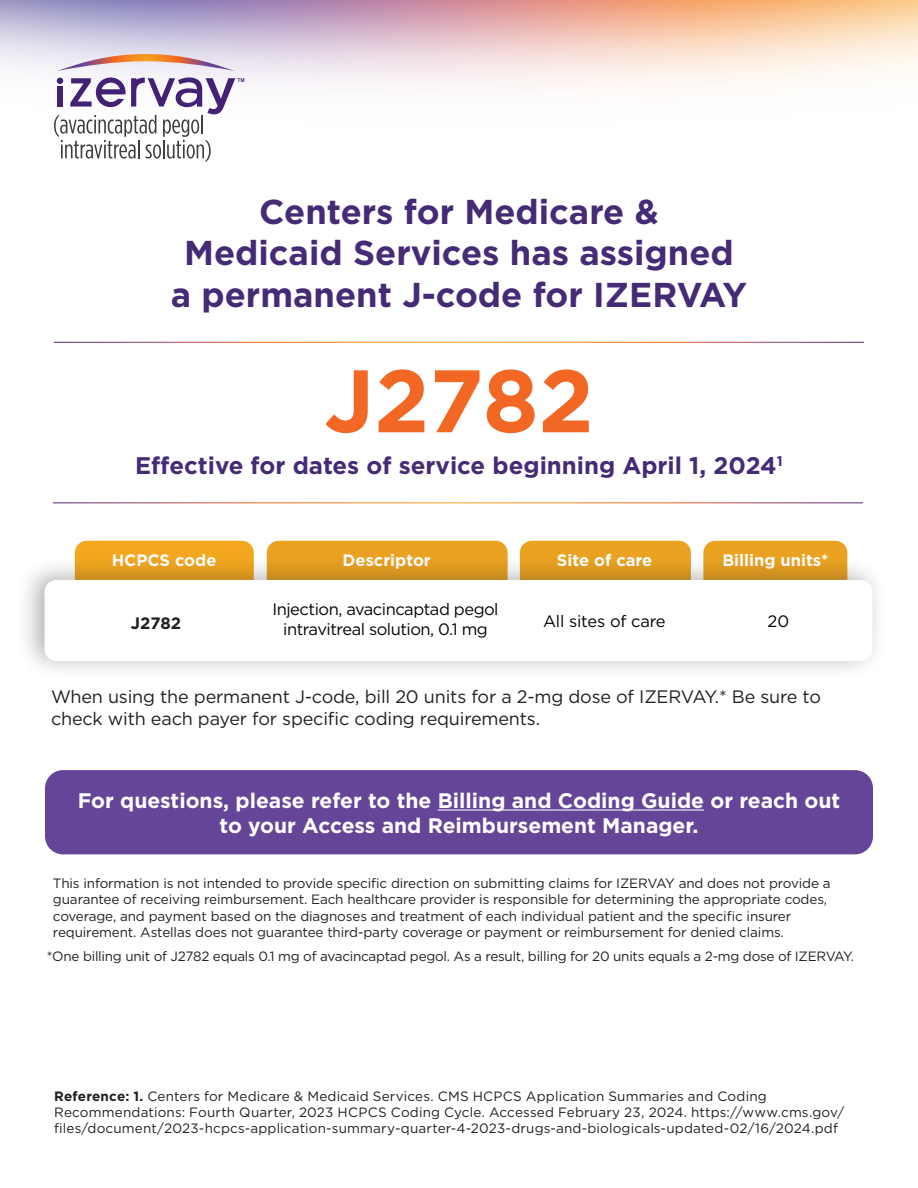
<style>
.page{position:relative;width:918px;height:1188px;background:#fff}
.page>*{position:absolute;margin:0;border:0;box-sizing:border-box;transform-origin:0 0}
.t1{font:700 88.5px "Gotham";color:#f16723}
.t2{font:700 34.5px/41.4px "Gotham";color:#452b76;text-align:center}
.t3{font:700 24px "Gotham";color:#452b76}
.t4{font:700 21px/25.2px "Gotham";color:#fff;text-align:center}
.t5{font:18px/21.6px "Gotham";letter-spacing:-.01em;color:#231f20}
.t6{font:16.5px "Gotham";letter-spacing:-.03em;color:#040503}
.t7{font:700 16.5px "Gotham";color:#fff}
.t8{font:16.5px "Gotham";letter-spacing:-.01em;color:#040503}
.t9{font:700 16.5px "Gotham";letter-spacing:-.005em;color:#231f20}
.t10{font:13.5px/16.2px "Gotham";letter-spacing:-.01em;color:#231f20}
.t11{font:13.5px/16.2px "Gotham";letter-spacing:.01em;color:#231f20}
.s1{font-weight:700}
</style>
<div class="page">
<img style="left:0;top:0;width:918px;height:85px">
<svg style="left:57px;top:54px;width:177px;height:17px"></svg>
<svg style="left:54px;top:78px;width:190px;height:84px"></svg>
<div style="left:75px;top:541px;width:179px;height:14px;background:#f2a71e"></div>
<div style="left:267px;top:541px;width:241px;height:14px;background:#eaa220"></div>
<div style="left:520px;top:541px;width:171px;height:14px;background:#eaa220"></div>
<div style="left:703px;top:541px;width:144px;height:14px;background:#eaa220"></div>
<div style="left:16px;top:555px;width:871px;height:125px;background:#231f20;opacity:.35"></div>
<div style="left:44px;top:580px;width:828px;height:81px;background:#fff;border-radius:12px"></div>
<div style="left:45px;top:770px;width:828px;height:84px;background:#654598;border-radius:18px"></div>
<hr style="left:438px;top:809px;width:266px;height:2px;background:#fff">
<p class="t2" style="left:171px;top:191px;width:578px">Centers for Medicare &amp;<br>Medicaid Services has assigned a permanent J-code for IZERVAY</p>
<p class="t1" style="left:324px;top:342px;width:271px">J2782</p>
<p class="t3" style="left:135px;top:450px;width:649px">Effective for dates of service beginning April 1, 2024<sup>1</sup></p>
<p class="t7" style="left:112px;top:550px;width:106px">HCPCS code</p>
<p class="t7" style="left:343px;top:550px;width:90px">Descriptor</p>
<p class="t7" style="left:557px;top:550px;width:97px">Site of care</p>
<p class="t7" style="left:722px;top:550px;width:107px">Billing units*</p>
<p class="t9" style="left:131px;top:613px;width:52px">J2782</p>
<p class="t6" style="left:272px;top:599px;width:228px">Injection, avacincaptad pegol</p>
<p class="t6" style="left:283px;top:619px;width:206px">intravitreal solution, 0.1 mg</p>
<p class="t8" style="left:543px;top:610px;width:124px">All sites of care</p>
<p class="t6" style="left:768px;top:610px;width:23px">20</p>
<p class="t5" style="left:51px;top:685px;width:772px">When using the permanent J-code, bill 20 units for a 2-mg dose of IZERVAY.* Be sure to check with each payer for specific coding requirements.</p>
<p class="t4" style="left:78px;top:788px;width:764px">For questions, please refer to the Billing and Coding Guide or reach out to your Access and Reimbursement Manager.</p>
<p class="t10" style="left:53px;top:875px;width:779px">This information is not intended to provide specific direction on submitting claims for IZERVAY and does not provide a guarantee of receiving reimbursement. Each healthcare provider is responsible for determining the appropriate codes, coverage, and payment based on the diagnoses and treatment of each individual patient and the specific insurer requirement. Astellas does not guarantee third-party coverage or payment or reimbursement for denied claims.</p>
<p class="t10" style="left:47px;top:948px;width:809px">*One billing unit of J2782 equals 0.1 mg of avacincaptad pegol. As a result, billing for 20 units equals a 2-mg dose of IZERVAY.</p>
<p class="t11" style="left:54px;top:1088px;width:791px"><span class="s1">Reference: 1.</span> Centers for Medicare &amp; Medicaid Services. CMS HCPCS Application Summaries and Coding<br>Recommendations: Fourth Quarter, 2023 HCPCS Coding Cycle. Accessed February 23, 2024. https://www.cms.gov/ files/document/2023-hcpcs-application-summary-quarter-4-2023-drugs-and-biologicals-updated-02/16/2024.pdf</p>
</div>
